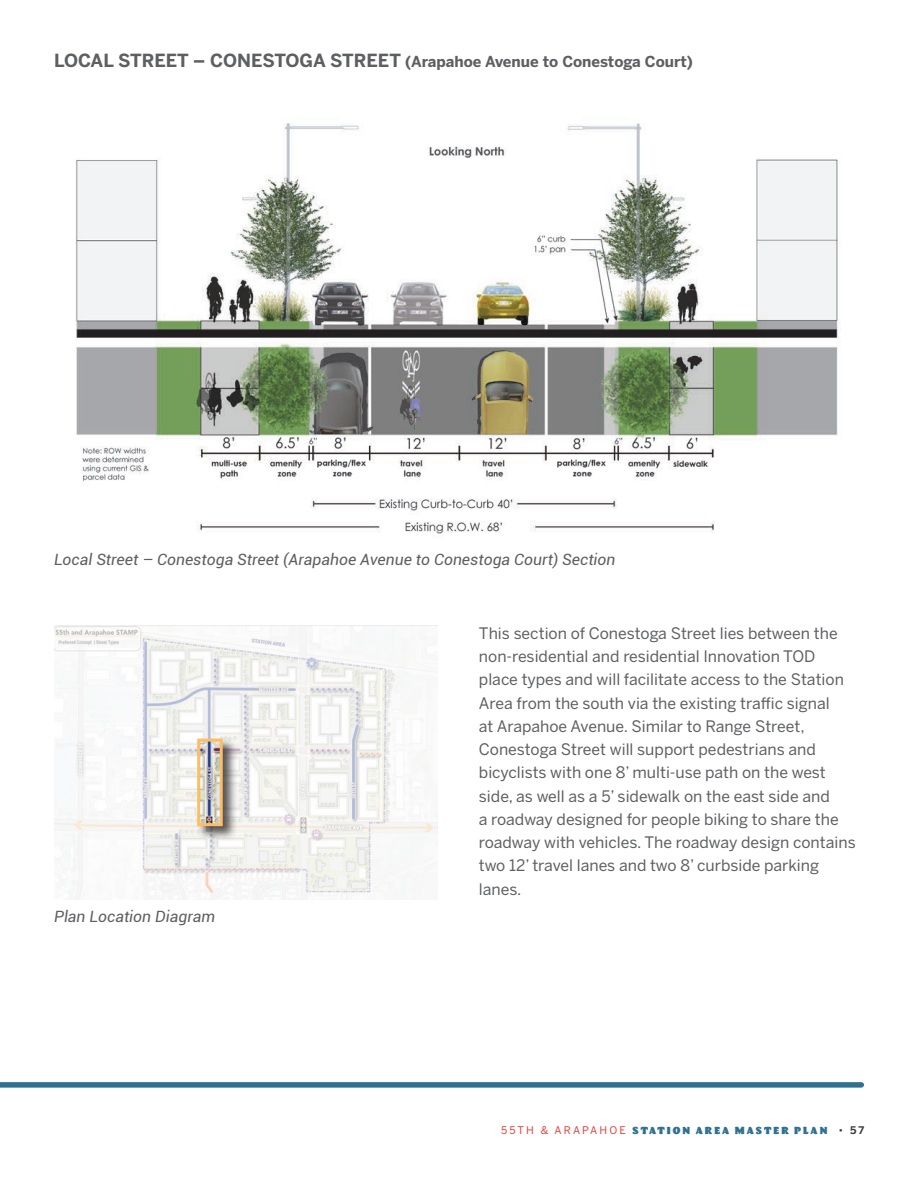
<style>
.page{position:relative;width:918px;height:1188px;background:#fff}
.page>*{position:absolute;margin:0;border:0;box-sizing:border-box;transform-origin:0 0}
.Body{font:15.75px/23.2px "Benton Sans";color:#5d5f62}
.t1{font:italic 15.6px "Roboto";color:#5d5f62}
.H4-_Paragraph_Header{font:700 15px "Benton Sans";color:#5d5f62}
.t2{font:10.5px "Barricada Pro";letter-spacing:.2em;color:#307090}
.s1{font-size:18px}
.s2{font-family:"Benton Sans";color:#e33d37}
.s3{font-family:"Benton Sans";color:#3e3e3f}
.s4{font-family:"Benton Sans";font-weight:700;color:#3e3e3f}
</style>
<div class="page">
<svg style="left:0;top:1082px;width:864px;height:6px;background:#427c99"></svg>
<img style="left:75px;top:123px;width:765px;height:411px">
<img style="left:54px;top:626px;width:384px;height:273px">
<div style="left:196px;top:737px;width:42px;height:104px;background:#231f20;opacity:.75"></div>
<img style="left:201px;top:743px;width:18px;height:79px">
<div style="left:197px;top:739px;width:26px;height:87px;border:3px solid #fcbd65"></div>
<img style="left:315px;top:456px;width:52px;height:24px">
<img style="left:555px;top:456px;width:54px;height:24px">
<p class="H4-_Paragraph_Header" style="left:54px;top:53px;width:640px"><span class="s1">LOCAL STREET – CONESTOGA STREET</span> (Arapahoe Avenue to Conestoga Court)</p>
<p class="t1" style="left:54px;top:548px;width:563px">Local Street – Conestoga Street (Arapahoe Avenue to Conestoga Court) Section</p>
<p class="t1" style="left:54px;top:905px;width:163px">Plan Location Diagram</p>
<p class="Body" style="left:479px;top:621px;width:378px">This section of Conestoga Street lies between the non-residential and residential Innovation TOD place types and will facilitate access to the Station Area from the south via the existing traffic signal<br>at Arapahoe Avenue. Similar to Range Street, Conestoga Street will support pedestrians and bicyclists with one 8’ multi-use path on the west side, as well as a 5’ sidewalk on the east side and<br>a roadway designed for people biking to share the roadway with vehicles. The roadway design contains two 12’ travel lanes and two 8’ curbside parking lanes.</p>
<p class="t2" style="left:501px;top:1124px;width:364px"><span class="s2">55TH &amp; ARAPAHOE</span> STATION AREA MASTER PLAN <span class="s3">•</span> <span class="s4">57</span></p>
</div>
